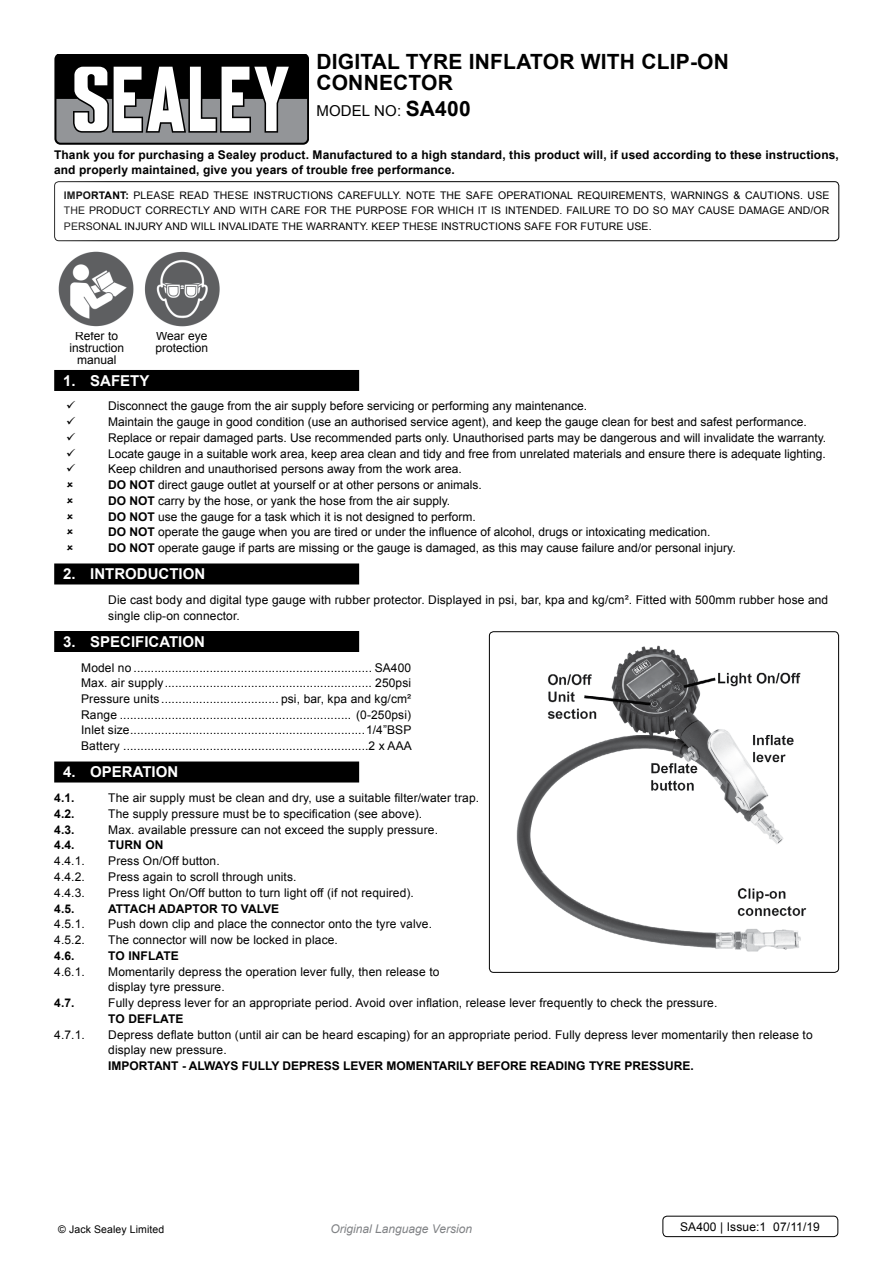
<style>
.page{position:relative;width:893px;height:1263px;background:#fff}
.page>*{position:absolute;margin:0;border:0;box-sizing:border-box;transform-origin:0 0}
.t1{font:700 21px "Arial";letter-spacing:.01em;color:#000}
.t2{font:700 15px "Arial";color:#fff}
.t3{font:15px "Arial";letter-spacing:.01em;color:#000}
.t4{font:12px/15.8px "Arial";color:#000}
.t5{font:700 12px/15.8px "Arial";letter-spacing:.01em;color:#000}
.t6{font:italic 12px "Arial";color:#808285}
.t7{font:10.5px/15.8px "Arial";letter-spacing:.01em;color:#000;text-align:justify}
.s1{font-weight:700;font-size:21px}
.s2{font-weight:700}
.s3{font-weight:400}
</style>
<div class="page">
<svg style="left:54px;top:54px;width:255px;height:90px"></svg>
<div style="left:54px;top:181px;width:785px;height:60px;border:1px solid #000;border-radius:4px"></div>
<div style="left:54px;top:370px;width:305px;height:21px;background:#000"></div>
<div style="left:54px;top:563px;width:305px;height:21px;background:#000"></div>
<div style="left:54px;top:631px;width:305px;height:21px;background:#000"></div>
<div style="left:54px;top:761px;width:305px;height:21px;background:#000"></div>
<img style="left:58px;top:251px;width:162px;height:76px">
<img style="left:516px;top:645px;width:291px;height:307px">
<div style="left:489px;top:631px;width:350px;height:342px;border:1px solid #000;border-radius:4px"></div>
<div style="left:662px;top:1216px;width:176px;height:21px;border:1px solid #000;border-radius:4px"></div>
<h1 class="t1" style="left:316px;top:48px;width:201px">digital TYRE INFLAT</h1>
<h1 class="t1" style="left:543px;top:48px;width:188px">OR WITH CLI P-ON</h1>
<h1 class="t1" style="left:316px;top:69px;width:138px">CONNECTOR</h1>
<p class="t3" style="left:316px;top:101px;width:156px">mODEL NO: <span class="s1">sa400</span></p>
<p class="t5" style="left:54px;top:147px;width:786px">Thank you for purchasing a Sealey product. Manufactured to a high standard, this product will, if used according to these instructions, and properly maintained, give you years of trouble free performance.</p>
<p class="t7" style="left:64px;top:187px;width:767px"><span class="s2">IMPORTANT:</span> PLEASE READ THESE INSTRUCTIONS CAREFULLY. NOTE THE SAFE OPERATIONAL REQUIREMENTS, WARNINGS &amp; CAUTIONS. USE THE PRODUCT CORRECTLY AND WITH CARE FOR THE PURPOSE FOR WHICH IT IS INTENDED. FAILURE TO DO SO MAY CAUSE DAMAGE AND/OR PERSONAL INJURY AND WILL INVALIDATE THE WARRANTY. KEEP THESE INSTRUCTIONS SAFE FOR FUTURE USE.</p>
<p class="t4" style="left:69px;top:330px;width:56px;line-height:12px;text-align:center">Refer to instruction manual</p>
<p class="t4" style="left:155px;top:330px;width:54px;line-height:12px">Wear eye protection</p>
<p class="t2" style="left:63px;top:370px;width:88px">1. SAFETY</p>
<p class="t4" style="left:108px;top:398px;width:480px">Disconnect the gauge from the air supply before servicing or performing any maintenance.</p>
<p class="t4" style="left:93px;top:414px;width:10px">M</p>
<p class="t4" style="left:108px;top:414px;width:719px;text-indent:10px">aintain the gauge in good condition (use an authorised service agent), and keep the gauge clean for best and safest performance.<br>Replace or repair damaged parts. Use recommended parts only. Unauthorised parts may be dangerous and will invalidate the warranty.<br>Locate gauge in a suitable work area, keep area clean and tidy and free from unrelated materials and ensure there is adequate lighting.<br>Keep children and unauthorised persons away from the work area.<br><span class="s2">DO NOT</span> direct gauge outlet at yourself or at other persons or animals.<br><span class="s2">DO NOT</span> carry by the hose, or yank the hose from the air supply.</p>
<p class="t5" style="left:93px;top:509px;width:9px">D</p>
<p class="t4" style="left:117px;top:509px;width:360px"><span class="s2">O NOT</span> use the gauge for a task which it is not designed to perform.</p>
<p class="t5" style="left:93px;top:525px;width:9px">D</p>
<p class="t4" style="left:108px;top:524px;width:629px;text-indent:9px"><span class="s2">O NOT</span> operate the gauge when you are tired or under the influence of alcohol, drugs or intoxicating medication.<br><span class="s2">DO NOT</span> operate gauge if parts are missing or the gauge is damaged, as this may cause failure and/or personal injury.</p>
<p class="t2" style="left:63px;top:564px;width:131px">2. introduction</p>
<p class="t4" style="left:108px;top:592px;width:722px">Die cast body and digital type gauge with rubber protector. Displayed in psi, bar, kpa and kg/cm². Fitted with 500mm rubber hose and single clip-on connector.</p>
<p class="t2" style="left:63px;top:631px;width:48px">3. spec</p>
<p class="t2" style="left:131px;top:631px;width:63px">ification</p>
<p class="t4" style="left:81px;top:659px;width:332px;text-align:justify">Model no ..................................................................... SA400<br>Max. air supply............................................................ 250psi Pressure units .................................. psi, bar, kpa and kg/cm²<br>Range ................................................................... (0-250psi)<br>Inlet size....................................................................1/4”BSP Battery .......................................................................2 x AAA</p>
<p class="t2" style="left:63px;top:762px;width:39px">4. oper</p>
<p class="t2" style="left:133px;top:762px;width:35px">ation</p>
<p class="t5" style="left:54px;top:790px;width:22px">4.1.</p>
<p class="t4" style="left:108px;top:790px;width:372px">The air supply must be clean and dry, use a suitable filter/water trap.</p>
<p class="t5" style="left:54px;top:806px;width:22px">4.2.</p>
<p class="t4" style="left:108px;top:806px;width:316px">The supply pressure must be to specification (see above).</p>
<p class="t5" style="left:54px;top:822px;width:40px">4.3. <span class="s3">M</span></p>
<p class="t4" style="left:118px;top:821px;width:321px">ax. available pressure can not exceed the supply pressure.</p>
<p class="t5" style="left:54px;top:837px;width:22px">4.4.</p>
<p class="t5" style="left:108px;top:837px;width:57px">TU RN ON</p>
<p class="t4" style="left:54px;top:853px;width:32px">4.4.1.</p>
<p class="t4" style="left:108px;top:853px;width:113px">Press On/Off button.</p>
<p class="t4" style="left:54px;top:869px;width:32px">4.4.2.</p>
<p class="t4" style="left:108px;top:869px;width:190px">Press again to scroll through units.</p>
<p class="t4" style="left:54px;top:884px;width:32px">4.4.3.</p>
<p class="t4" style="left:108px;top:884px;width:307px">Press light On/Off button to turn light off (if not required).</p>
<p class="t5" style="left:54px;top:901px;width:22px">4.5.</p>
<p class="t5" style="left:108px;top:901px;width:171px">attach adaptor to valve</p>
<p class="t4" style="left:54px;top:916px;width:32px">4.5.1.</p>
<p class="t4" style="left:108px;top:916px;width:325px">Push down clip and place the connector onto the tyre valve.</p>
<p class="t4" style="left:54px;top:932px;width:32px">4.5.2.</p>
<p class="t4" style="left:108px;top:932px;width:231px">The connector will now be locked in place.</p>
<p class="t5" style="left:54px;top:948px;width:44px">4.6. To</p>
<p class="t5" style="left:128px;top:948px;width:51px">inf late</p>
<p class="t4" style="left:54px;top:964px;width:44px">4.6.1. M</p>
<p class="t4" style="left:108px;top:964px;width:333px;text-indent:10px">omentarily depress the operation lever fully, then release to display tyre pressure.</p>
<p class="t5" style="left:54px;top:995px;width:22px">4.7.</p>
<p class="t4" style="left:108px;top:995px;width:611px">Fully depress lever for an appropriate period. Avoid over inflation, release lever frequently to check the pressure.</p>
<p class="t5" style="left:83px;top:1011px;width:15px">To</p>
<p class="t5" style="left:128px;top:1011px;width:55px">deflate</p>
<p class="t4" style="left:54px;top:1027px;width:32px">4.7.1.</p>
<p class="t4" style="left:108px;top:1027px;width:706px">Depress deflate button (until air can be heard escaping) for an appropriate period. Fully depress lever momentarily then release to display new pressure.</p>
<p class="t5" style="left:54px;top:1058px;width:30px">I</p>
<p class="t5" style="left:112px;top:1058px;width:547px">MPORTANT - ALWAYS FULLY DEPRESS LEVER MOMENTARILY BEFORE READI NG TYRE PRESSU</p>
<p class="t5" style="left:674px;top:1058px;width:22px">RE.</p>
<p class="t7" style="left:58px;top:1221px;width:108px">© Jack Sealey Limited</p>
<p class="t6" style="left:330px;top:1220px;width:143px">Original Language Version</p>
<p class="t4" style="left:680px;top:1219px;width:141px">SA400 | Issue:1 07/11/19</p>
</div>
